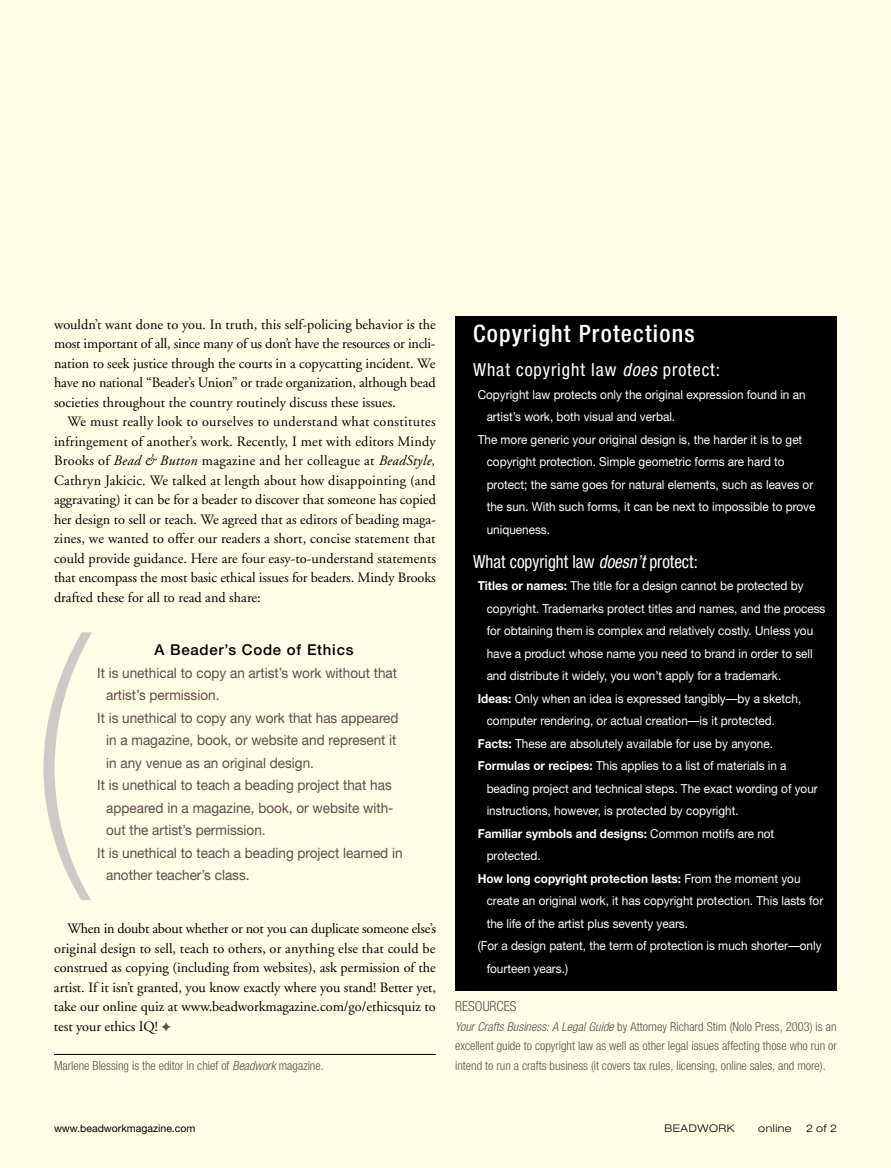
<style>
.page{position:relative;width:891px;height:1168px;background:#fffee6}
.page>*{position:absolute;margin:0;border:0;box-sizing:border-box;transform-origin:0 0}
.t1{font:100 292.5px "Helvetica Neue";color:#cecac8}
.t2{font:500 condensed 24px "Helvetica Neue";letter-spacing:.05em;color:#fff}
.t3{font:condensed 18px "Helvetica Neue";color:#fff;scale:.95 1}
.t4{font:condensed 18px "Helvetica Neue";letter-spacing:.05em;color:#fff}
.t5{font:500 15px "Helvetica Neue";letter-spacing:.05em;color:#000}
.t6{font:14.25px/19.5px "Adobe Garamond";color:#000;text-align:justify}
.t7{font:14.25px "Helvetica Neue";color:#5c4d49;scale:.95 1}
.t8{font:300 condensed 13.8px "Helvetica Neue";color:#5c4d49}
.t9{font:12.3px "Helvetica Neue";color:#fff;scale:.95 1}
.t10{font:300 condensed 12.3px/19.5px "Helvetica Neue";color:#5c4d49;text-align:justify}
.t11{font:700 12.3px "Helvetica Neue";color:#fff;scale:.95 1}
.t12{font:10.5px "Helvetica Neue";color:#000}
.t13{font:300 expanded 10.5px "Helvetica Neue";letter-spacing:.05em;color:#000}
.s1{font-style:italic}
.s2{color:#5c4d49}
.s3{font-weight:700}
.s4{font-weight:400}
</style>
<div class="page">
<hr style="left:54px;top:1054px;width:382px;height:1px;background:#000">
<div style="left:455px;top:316px;width:382px;height:675px;background:#000"></div>
<p class="t6" style="left:54px;top:315px;width:383px">wouldn’t want done to you. In truth, this self-policing behavior is the most important of all, since many of us don’t have the resources or incli&shy;nation to seek justice through the courts in a copycatting incident. We have no national “Beader’s Union” or trade organization, although bead societies throughout the country routinely discuss these issues.</p>
<p class="t6" style="left:54px;top:413px;width:384px;text-indent:14px">We must really look to ourselves to understand what constitutes infringement of another’s work. Recently, I met with editors Mindy Brooks of <span class="s1">Bead &amp; Button</span> magazine and her colleague at <span class="s1">BeadStyle, </span>Cathryn Jakicic. We talked at length about how disappointing (and aggravating) it can be for a beader to discover that someone has copied her design to sell or teach. We agreed that as editors of beading maga&shy;zines, we wanted to offer our readers a short, concise statement that could provide guidance. Here are four easy-to-understand statements that encompass the most basic ethical issues for beaders. Mindy Brooks drafted these for all to read and share:</p>
<h1 class="t1" style="left:24px;top:637px;width:72px">(</h1>
<p class="t5" style="left:154px;top:644px;width:201px">A Beader’s Code of Ethics</p>
<p class="t7" style="left:97px;top:667px;width:317px">It is unethical to copy an artist’s work without that</p>
<p class="t7" style="left:106px;top:690px;width:121px">artist’s permission.</p>
<p class="t7" style="left:97px;top:712px;width:319px">It is unethical to copy any work that has appeared</p>
<p class="t7" style="left:106px;top:735px;width:307px">in a magazine, book, or website and represent it</p>
<p class="t7" style="left:106px;top:757px;width:220px">in any venue as an original design.</p>
<p class="t7" style="left:97px;top:780px;width:312px">It is unethical to teach a beading project that has</p>
<p class="t7" style="left:106px;top:802px;width:304px">appeared in a magazine, book, or website with-</p>
<p class="t7" style="left:106px;top:825px;width:169px">out the artist’s permission.</p>
<p class="t7" style="left:97px;top:847px;width:323px">It is unethical to teach a beading project learned in</p>
<p class="t7" style="left:106px;top:870px;width:152px">another teacher’s class.</p>
<p class="t6" style="left:54px;top:920px;width:384px;text-indent:14px">When in doubt about whether or not you can duplicate someone else’s original design to sell, teach to others, or anything else that could be construed as copying (including from websites), ask permission of the artist. If it isn’t granted, you know exactly where you stand! Better yet, take our online quiz at www.beadworkmagazine.com/go/ethicsquiz to test your ethics IQ! <span class="s2">✦</span></p>
<p class="t10" style="left:54px;top:1056px;width:271px">Marlene Blessing is the editor in chief of <span class="s1">Beadwork</span> magazine.</p>
<h2 class="t2" style="left:473px;top:325px;width:223px">Copyright Protections</h2>
<p class="t4" style="left:473px;top:363px;width:249px">What copyright law <span class="s1">does</span> protect:</p>
<p class="t9" style="left:478px;top:390px;width:347px">Copyright law protects only the original expression found in an</p>
<p class="t9" style="left:487px;top:412px;width:200px">artist’s work, both visual and verbal.</p>
<p class="t9" style="left:478px;top:435px;width:343px">The more generic your original design is, the harder it is to get</p>
<p class="t9" style="left:487px;top:457px;width:315px">copyright protection. Simple geometric forms are hard to</p>
<p class="t9" style="left:487px;top:480px;width:345px">protect; the same goes for natural elements, such as leaves or</p>
<p class="t9" style="left:487px;top:502px;width:348px">the sun. With such forms, it can be next to impossible to prove</p>
<p class="t9" style="left:487px;top:525px;width:68px">uniqueness.</p>
<p class="t3" style="left:473px;top:555px;width:238px">What copyright law <span class="s1">doesn’t</span> protect:</p>
<p class="t9" style="left:478px;top:581px;width:345px"><span class="s3">Titles or names:</span> The title for a design cannot be protected by</p>
<p class="t9" style="left:487px;top:604px;width:358px">copyright. Trademarks protect titles and names, and the process</p>
<p class="t9" style="left:487px;top:626px;width:345px">for obtaining them is complex and relatively costly. Unless you</p>
<p class="t9" style="left:487px;top:649px;width:345px">have a product whose name you need to brand in order to sell</p>
<p class="t9" style="left:487px;top:671px;width:312px">and distribute it widely, you won’t apply for a trademark.</p>
<p class="t9" style="left:478px;top:694px;width:342px"><span class="s3">Ideas:</span> Only when an idea is expressed tangibly—by a sketch,</p>
<p class="t9" style="left:487px;top:716px;width:305px">computer rendering, or actual creation—is it protected.</p>
<p class="t9" style="left:478px;top:739px;width:312px"><span class="s3">Facts:</span> These are absolutely available for use by anyone.</p>
<p class="t9" style="left:478px;top:761px;width:327px"><span class="s3">Formulas or recipes:</span> This applies to a list of materials in a</p>
<p class="t9" style="left:487px;top:784px;width:350px">beading project and technical steps. The exact wording of your</p>
<p class="t9" style="left:487px;top:806px;width:267px">instructions, however, is protected by copyright.</p>
<p class="t11" style="left:478px;top:829px;width:314px">Familiar symbols and designs: <span class="s4">Common motifs are not</span></p>
<p class="t9" style="left:487px;top:851px;width:58px">protected.</p>
<p class="t11" style="left:478px;top:874px;width:341px">How long copyright protection lasts: <span class="s4">From the moment you</span></p>
<p class="t9" style="left:487px;top:896px;width:356px">create an original work, it has copyright protection. This lasts for</p>
<p class="t9" style="left:487px;top:919px;width:213px">the life of the artist plus seventy years.</p>
<p class="t9" style="left:478px;top:941px;width:363px">(For a design patent, the term of protection is much shorter—only</p>
<p class="t9" style="left:487px;top:964px;width:87px">fourteen years.)</p>
<p class="t8" style="left:455px;top:1001px;width:63px">RESOURCES</p>
<p class="t10" style="left:455px;top:1017px;width:383px"><span class="s1">Your Crafts Business: A Legal Guide</span> by Attorney Richard Stim (Nolo Press, 2003) is an excellent guide to copyright law as well as other legal issues affecting those who run or intend to run a crafts business (it covers tax rules, licensing, online sales, and more).</p>
<p class="t12" style="left:54px;top:1124px;width:143px">www.beadworkmagazine.com</p>
<p class="t13" style="left:665px;top:1125px;width:71px">BEADWORK</p>
<p class="t13" style="left:758px;top:1125px;width:35px">online</p>
<p class="t13" style="left:806px;top:1125px;width:32px">2 of 2</p>
</div>
